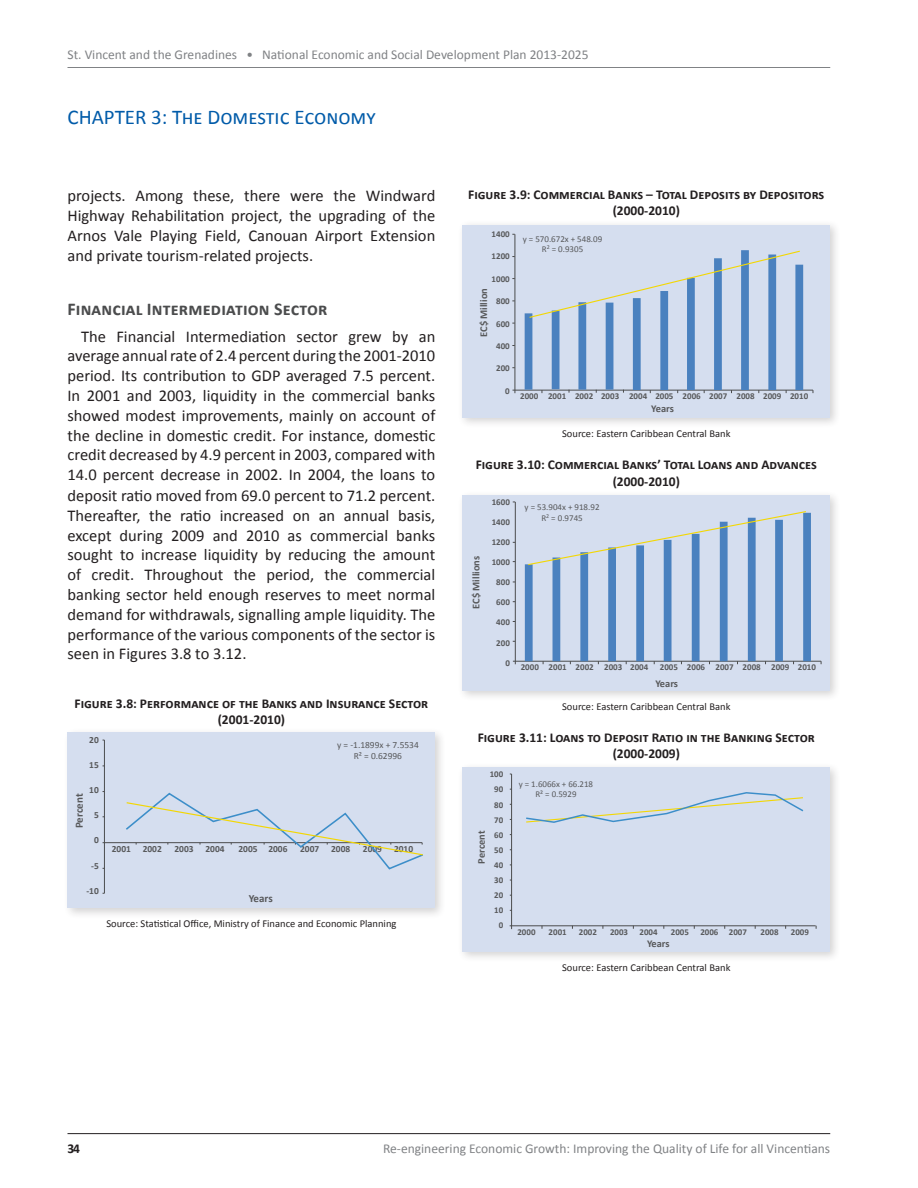
<style>
.page{position:relative;width:918px;height:1188px;background:#fff}
.page>*{position:absolute;margin:0;border:0;box-sizing:border-box;transform-origin:0 0}
.t1{font:21px "Calibri";color:#015ba9}
.t2{font:700 18px "Calibri";letter-spacing:.01em;color:#4b4c4d}
.t3{font:16.5px/19.8px "Calibri";color:#231f20;text-align:justify}
.t4{font:700 13.5px/16.2px "Calibri";color:#231f20;text-align:center}
.t5{font:13.5px "Calibri";color:#808285}
.t6{font:700 10.95px "Calibri";letter-spacing:-.005em;color:#57585a}
.t7{font:10.5px "Calibri";color:#231f20}
.t8{font:700 10.5px "Calibri";color:#57585a}
.t9{font:700 10.35px "Calibri";letter-spacing:-.005em;color:#57585a}
.t10{font:700 9.45px "Calibri";color:#57585a}
.t11{font:9.45px/10.9px "Calibri";color:#57585a;text-align:center}
.t12{font:700 9px "Calibri";color:#57585a}
.t13{font:9px/10.5px "Calibri";color:#57585a;text-align:center}
.t14{font:700 8.85px/15.1px "Calibri";color:#57585a;text-align:right}
.t15{font:8.85px/10.4px "Calibri";color:#57585a;text-align:center}
</style>
<div class="page">
<hr style="left:68px;top:67px;width:762px;height:1px;background:#808285">
<hr style="left:68px;top:1133px;width:762px;height:1px;background:#231f20">
<div style="left:63px;top:727px;width:384px;height:192px;background:#231f20;opacity:.2"></div>
<div style="left:68px;top:732px;width:367px;height:176px;background:#d5deef"></div>
<hr style="left:104px;top:740px;width:1px;height:153px;background:#4b4c4d">
<hr style="left:103px;top:842px;width:319px;height:1px;background:#4b4c4d">
<svg style="left:124px;top:792px;width:299px;height:78px"></svg>
<div style="left:458px;top:220px;width:383px;height:209px;background:#231f20;opacity:.2"></div>
<div style="left:463px;top:225px;width:367px;height:193px;background:#d5deef"></div>
<hr style="left:515px;top:234px;width:1px;height:159px;background:#4b4c4d">
<hr style="left:513px;top:390px;width:300px;height:1px;background:#4b4c4d">
<div style="left:525px;top:313px;width:7px;height:77px;background:#4a81bf"></div>
<div style="left:552px;top:311px;width:8px;height:78px;background:#4a81bf"></div>
<div style="left:578px;top:302px;width:8px;height:88px;background:#4a81bf"></div>
<div style="left:606px;top:303px;width:7px;height:87px;background:#4a81bf"></div>
<div style="left:633px;top:298px;width:8px;height:92px;background:#4a81bf"></div>
<div style="left:660px;top:291px;width:8px;height:99px;background:#4a81bf"></div>
<div style="left:687px;top:278px;width:8px;height:112px;background:#4a81bf"></div>
<div style="left:714px;top:258px;width:8px;height:132px;background:#4a81bf"></div>
<div style="left:741px;top:250px;width:8px;height:140px;background:#4a81bf"></div>
<div style="left:768px;top:255px;width:8px;height:135px;background:#4a81bf"></div>
<div style="left:795px;top:265px;width:8px;height:125px;background:#4a81bf"></div>
<svg style="left:528px;top:250px;width:273px;height:69px"></svg>
<div style="left:458px;top:490px;width:383px;height:212px;background:#231f20;opacity:.2"></div>
<div style="left:463px;top:495px;width:367px;height:195px;background:#d5deef"></div>
<hr style="left:515px;top:502px;width:1px;height:162px;background:#4b4c4d">
<hr style="left:513px;top:661px;width:308px;height:1px;background:#4b4c4d">
<div style="left:525px;top:564px;width:8px;height:97px;background:#4a81bf"></div>
<div style="left:553px;top:558px;width:7px;height:103px;background:#4a81bf"></div>
<div style="left:580px;top:552px;width:8px;height:109px;background:#4a81bf"></div>
<div style="left:608px;top:547px;width:8px;height:114px;background:#4a81bf"></div>
<div style="left:636px;top:545px;width:8px;height:116px;background:#4a81bf"></div>
<div style="left:664px;top:540px;width:8px;height:121px;background:#4a81bf"></div>
<div style="left:692px;top:534px;width:8px;height:127px;background:#4a81bf"></div>
<div style="left:720px;top:522px;width:8px;height:139px;background:#4a81bf"></div>
<div style="left:748px;top:518px;width:8px;height:143px;background:#4a81bf"></div>
<div style="left:775px;top:520px;width:8px;height:141px;background:#4a81bf"></div>
<div style="left:803px;top:513px;width:8px;height:148px;background:#4a81bf"></div>
<svg style="left:527px;top:511px;width:280px;height:55px"></svg>
<div style="left:458px;top:762px;width:383px;height:201px;background:#231f20;opacity:.2"></div>
<div style="left:463px;top:767px;width:367px;height:184px;background:#d5deef"></div>
<hr style="left:511px;top:774px;width:1px;height:155px;background:#4b4c4d">
<hr style="left:510px;top:926px;width:306px;height:1px;background:#4b4c4d">
<svg style="left:526px;top:792px;width:278px;height:31px"></svg>
<p class="t5" style="left:68px;top:46px;width:523px">St. Vincent and the Grenadines • National Economic and Social Development Plan 2013-2025</p>
<p class="t1" style="left:68px;top:104px;width:310px">CHAPTER 3: The Domestic Economy</p>
<p class="t3" style="left:68px;top:185px;width:369px">projects. Among these, there were the Windward Highway Rehabilitation project, the upgrading of the Arnos Vale Playing Field, Canouan Airport Extension and private tourism-related projects.</p>
<p class="t2" style="left:68px;top:298px;width:261px">Financial Intermediation Sector</p>
<p class="t3" style="left:68px;top:326px;width:369px;text-indent:14px">The Financial Intermediation sector grew by an average annual rate of 2.4 percent during the 2001-2010 period. Its contribution to GDP averaged 7.5 percent.<br>In 2001 and 2003, liquidity in the commercial banks showed modest improvements, mainly on account of the decline in domestic credit. For instance, domestic credit decreased by 4.9 percent in 2003, compared with 14.0 percent decrease in 2002. In 2004, the loans to deposit ratio moved from 69.0 percent to 71.2 percent.<br>Thereafter, the ratio increased on an annual basis, except during 2009 and 2010 as commercial banks sought to increase liquidity by reducing the amount of credit. Throughout the period, the commercial banking sector held enough reserves to meet normal demand for withdrawals, signalling ample liquidity. The performance of the various components of the sector is seen in Figures 3.8 to 3.12.</p>
<p class="t4" style="left:75px;top:694px;width:355px">Figure 3.8: Performance of the Banks and Insurance Sector (2001-2010)</p>
<p class="t10" style="left:89px;top:734px;width:11px">20</p>
<p class="t10" style="left:89px;top:759px;width:11px">15</p>
<p class="t10" style="left:89px;top:784px;width:11px">10</p>
<p class="t10" style="left:94px;top:809px;width:6px">5</p>
<p class="t10" style="left:94px;top:834px;width:6px">0</p>
<p class="t10" style="left:91px;top:860px;width:9px">-5</p>
<p class="t10" style="left:86px;top:885px;width:14px">-10</p>
<p class="t11" style="left:337px;top:739px;width:83px">y = -1.1899x + 7.5534<br>R² = 0.62996</p>
<p class="t6" style="left:73px;top:828px;width:36px;rotate:-90deg">Percent</p>
<p class="t10" style="left:112px;top:843px;width:21px">2001</p>
<p class="t10" style="left:143px;top:843px;width:21px">2002</p>
<p class="t10" style="left:175px;top:843px;width:21px">2003</p>
<p class="t10" style="left:206px;top:843px;width:21px">2004</p>
<p class="t10" style="left:239px;top:843px;width:50px">2005 2006</p>
<p class="t10" style="left:300px;top:843px;width:21px">2007</p>
<p class="t10" style="left:331px;top:843px;width:21px">2008</p>
<p class="t10" style="left:363px;top:843px;width:21px">2009</p>
<p class="t10" style="left:394px;top:843px;width:21px">2010</p>
<p class="t6" style="left:249px;top:892px;width:25px">Years</p>
<p class="t7" style="left:106px;top:917px;width:292px">Source: Statistical Office, Ministry of Finance and Economic Planning</p>
<p class="t4" style="left:468px;top:186px;width:358px">Figure 3.9: Commercial Banks – Total Deposits by Depositors (2000-2010)</p>
<p class="t12" style="left:492px;top:228px;width:20px">1400</p>
<p class="t12" style="left:492px;top:251px;width:20px">1200</p>
<p class="t12" style="left:492px;top:273px;width:20px">1000</p>
<p class="t12" style="left:496px;top:296px;width:15px">800</p>
<p class="t12" style="left:496px;top:318px;width:15px">600</p>
<p class="t12" style="left:496px;top:340px;width:15px">400</p>
<p class="t12" style="left:496px;top:363px;width:15px">200</p>
<p class="t12" style="left:505px;top:385px;width:6px">0</p>
<p class="t13" style="left:523px;top:233px;width:81px">y = 570.672x + 548.09<br>R<sup>2</sup> = 0.9305</p>
<p class="t8" style="left:477px;top:337px;width:50px;rotate:-90deg">EC$ Million</p>
<p class="t12" style="left:520px;top:391px;width:290px">2000 2001 2002 2003 2004 2005 2006 2007 2008 2009 2010</p>
<p class="t7" style="left:562px;top:427px;width:170px">Source: Eastern Caribbean Central Bank</p>
<p class="t4" style="left:476px;top:456px;width:343px">Figure 3.10: Commercial Banks’ Total Loans and Advances (2000-2010)</p>
<p class="t12" style="left:492px;top:496px;width:20px">1600</p>
<p class="t12" style="left:492px;top:516px;width:20px">1400</p>
<p class="t12" style="left:492px;top:536px;width:20px">1200</p>
<p class="t12" style="left:492px;top:556px;width:20px">1000</p>
<p class="t12" style="left:496px;top:577px;width:15px">800</p>
<p class="t12" style="left:496px;top:597px;width:15px">600</p>
<p class="t12" style="left:496px;top:617px;width:15px">400</p>
<p class="t12" style="left:496px;top:637px;width:15px">200</p>
<p class="t12" style="left:505px;top:657px;width:6px">0</p>
<p class="t8" style="left:651px;top:402px;width:24px">Years</p>
<p class="t13" style="left:525px;top:502px;width:76px">y = 53.904x + 918.92<br>R<sup>2</sup> = 0.9745</p>
<p class="t8" style="left:469px;top:609px;width:54px;rotate:-90deg">EC$ Millions</p>
<p class="t12" style="left:521px;top:662px;width:129px">2000 2001 2002 2003 2004</p>
<p class="t12" style="left:660px;top:662px;width:158px">2005 2006 2007 2008 2009 2010</p>
<p class="t8" style="left:655px;top:677px;width:24px">Years</p>
<p class="t7" style="left:562px;top:700px;width:170px">Source: Eastern Caribbean Central Bank</p>
<p class="t4" style="left:478px;top:729px;width:339px">Figure 3.11: Loans to Deposit Ratio in the Banking Sector (2000-2009)</p>
<p class="t14" style="left:490px;top:766px;width:15px">100<br>90<br>80<br>70<br>60<br>50<br>40<br>30<br>20<br>10<br>0</p>
<p class="t15" style="left:519px;top:778px;width:76px">y = 1.6066x + 66.218<br>R² = 0.5929</p>
<p class="t7" style="left:562px;top:961px;width:170px">Source: Eastern Caribbean Central Bank</p>
<p class="t9" style="left:475px;top:864px;width:34px;rotate:-90deg">Percent</p>
<p class="t14" style="left:517px;top:924px;width:20px">2000</p>
<p class="t14" style="left:549px;top:924px;width:20px">2001</p>
<p class="t14" style="left:579px;top:924px;width:20px">2002</p>
<p class="t14" style="left:610px;top:924px;width:20px">2003</p>
<p class="t14" style="left:640px;top:924px;width:20px">2004</p>
<p class="t14" style="left:671px;top:924px;width:20px">2005</p>
<p class="t14" style="left:700px;top:924px;width:48px">2006 2007</p>
<p class="t14" style="left:761px;top:924px;width:20px">2008</p>
<p class="t14" style="left:791px;top:924px;width:20px">2009</p>
<p class="t9" style="left:647px;top:938px;width:24px">Years</p>
<p class="t4" style="left:68px;top:1140px;width:14px">34</p>
<p class="t5" style="left:383px;top:1140px;width:449px">Re-engineering Economic Growth: Improving the Quality of Life for all Vincentians</p>
</div>
